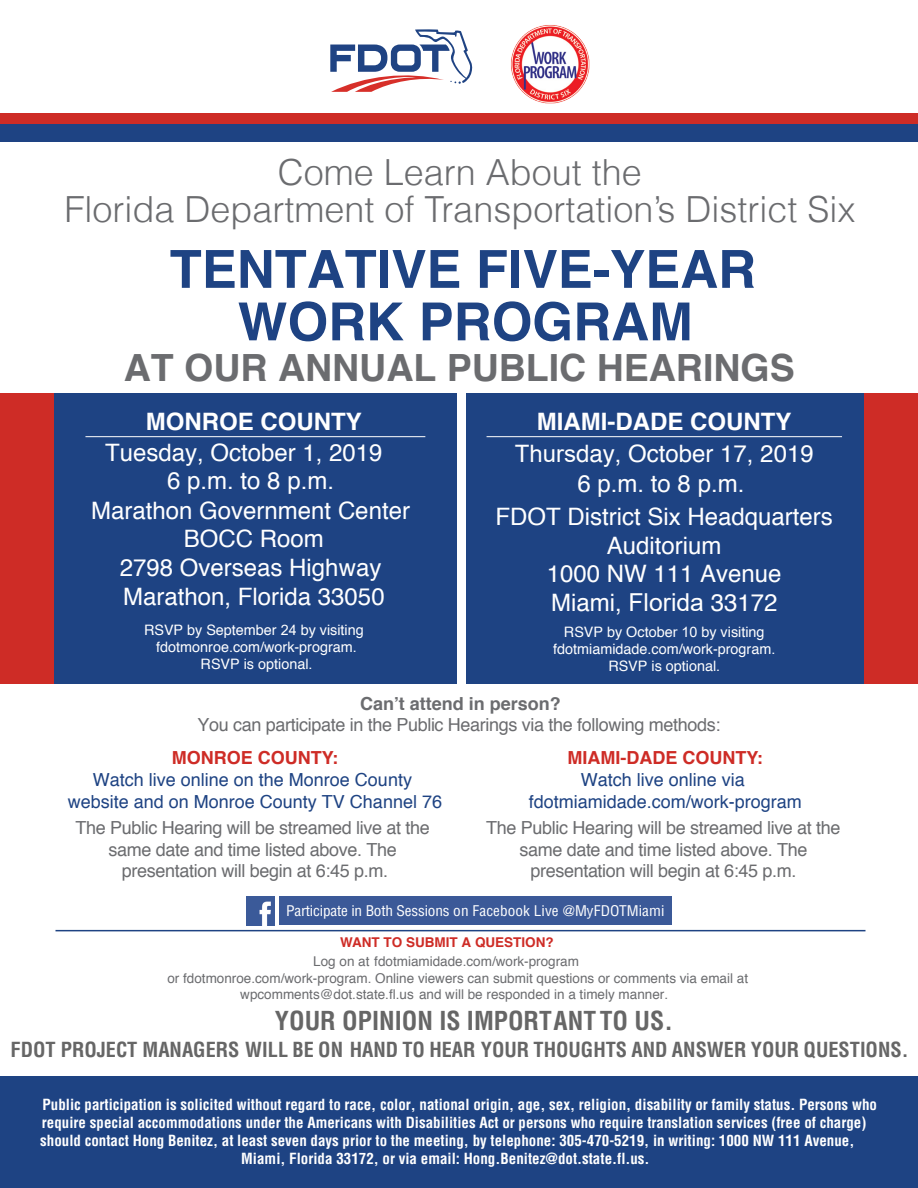
<style>
.page{position:relative;width:918px;height:1188px;background:#fff}
.page>*{position:absolute;margin:0;border:0;box-sizing:border-box;transform-origin:0 0}
.t1{font:700 52.5px/52.5px "Helvetica";color:#1e4383;text-align:center}
.t2{font:700 37.5px "Helvetica";color:#6b6c6f}
.t3{font:300 36px/36.8px "Helvetica";color:#6b6c6f;text-align:center}
.t4{font:700 condensed 25.5px "Helvetica";color:#666}
.t5{font:24px/29px "Helvetica";color:#fff;text-align:center}
.t6{font:700 24px "Helvetica";color:#fff}
.t7{font:700 condensed 20.25px "Helvetica";color:#666}
.t8{font:18px/21.6px "Helvetica";letter-spacing:-.02em;color:#6b6c6f;text-align:center}
.t9{font:18px/21.6px "Helvetica";color:#1e4383;text-align:center}
.t10{font:700 18px "Helvetica";color:#ce2c26}
.t11{font:700 18px "Helvetica";color:#6b6c6f}
.t12{font:700 condensed 15px "Helvetica";color:#fff}
.t13{font:14.4px/17.2px "Helvetica";color:#fff;text-align:center}
.t14{font:condensed 14.4px "Helvetica";letter-spacing:-.01em;color:#fff;scale:1.06 1}
.t15{font:13.5px "Helvetica";color:#6b6c6f}
.t16{font:700 13.5px "Helvetica";color:#ce2c26}
.s1{font-family:"Arial"}
.s2{font-weight:700}
.s3{font-family:"Arial";font-size:24.75px}
</style>
<div class="page">
<div style="left:0;top:393px;width:54px;height:290px;background:#ce2c26"></div>
<div style="left:864px;top:393px;width:54px;height:290px;background:#ce2c26"></div>
<div style="left:0;top:119px;width:918px;height:23px;background:#1e4383"></div>
<div style="left:0;top:113px;width:918px;height:11px;background:#ce2c26"></div>
<img style="left:511px;top:25px;width:79px;height:79px">
<svg style="left:330px;top:29px;width:142px;height:63px"></svg>
<div style="left:54px;top:393px;width:810px;height:290px;background:#1e4383"></div>
<hr style="left:85px;top:436px;width:340px;height:1px;background:#fff">
<hr style="left:487px;top:436px;width:355px;height:1px;background:#fff">
<hr style="left:56px;top:930px;width:810px;height:1px;background:#1e4383">
<div style="left:0;top:1076px;width:918px;height:112px;background:#1e4383"></div>
<div style="left:457px;top:391px;width:9px;height:295px;background:#fff"></div>
<img style="left:246px;top:897px;width:29px;height:28px">
<div style="left:279px;top:897px;width:393px;height:28px;background:#3b5998"></div>
<h3 class="t3" style="left:64px;top:153px;width:792px">Come Learn About the<br>Florida Department of Transportation’s District Six</h3>
<h1 class="t1" style="left:170px;top:244px;width:588px">TENTATIVE FIVE-YEAR<br>WORK PROGRAM</h1>
<h2 class="t2" style="left:124px;top:338px;width:672px">AT OUR ANNUAL PUBLIC HEARINGS</h2>
<h3 class="t6" style="left:146px;top:402px;width:218px">MONROE COUNTY</h3>
<h3 class="t5" style="left:105px;top:439px;width:279px">Tuesday, October 1, 2019</h3>
<h3 class="t5" style="left:91px;top:467px;width:320px">6 p.m. to 8 p.m.<br>Marathon Government Center<br>BOCC Room<br>2798 Overseas Highway<br>Marathon, Florida 33050</h3>
<p class="t13" style="left:144px;top:622px;width:221px">RSVP by September <span class="s1">24</span> by visiting fdotmonroe.com/work-program.<br>RSVP is optional.</p>
<h3 class="t5" style="left:515px;top:406px;width:300px;line-height:32.4px"><span class="s2">MIAMI-DADE COUNTY<br></span><span class="s1">Thurs</span>day, October 17, 2019</h3>
<h3 class="t5" style="left:496px;top:467px;width:339px;line-height:33.3px">6 p.m. to 8 p.m.<br>FDOT District Six Headquarters</h3>
<h3 class="t5" style="left:547px;top:532px;width:236px">Auditorium<br>1000 NW 111 Avenue<br>Miami, <span class="s3">Florida</span> 33172</h3>
<p class="t13" style="left:553px;top:624px;width:224px">RSVP by Octobe<span class="s1">r 10</span> by visiting fdotmiamidade.com/work-program.<br>RSVP is optional.</p>
<p class="t11" style="left:360px;top:689px;width:202px">Can’t attend in person?</p>
<p class="t8" style="left:197px;top:714px;width:524px">You can participate in the Public Hearings via the following methods:</p>
<p class="t10" style="left:172px;top:743px;width:168px">MONROE COUNTY:</p>
<p class="t9" style="left:68px;top:770px;width:376px">Watch live online on the Monroe County website and on Monroe County TV Channel 76</p>
<p class="t10" style="left:568px;top:743px;width:197px">MIAMI-DADE COUNTY:</p>
<p class="t9" style="left:529px;top:770px;width:275px">Watch live online via fdotmiamidade.com/work-program</p>
<p class="t8" style="left:75px;top:818px;width:356px">The Public Hearing will be streamed live at the same date and time listed above. The presentation will begin at 6:45 p.m.</p>
<p class="t8" style="left:486px;top:818px;width:356px">The Public Hearing will be streamed live at the same date and time listed above. The presentation will begin at 6:45 p.m.</p>
<p class="t14" style="left:286px;top:901px;width:358px">Participate in Both Sessions on Facebook Live @MyFDOTMiami</p>
<p class="t16" style="left:340px;top:931px;width:215px">WANT TO SUBMIT A QUESTION?</p>
<p class="t15" style="left:313px;top:951px;width:267px">Log on at fdotmiamidade.com/work-program</p>
<p class="t15" style="left:167px;top:967px;width:582px">or fdotmonroe.com/work-program. Online viewers can submit questions or comments via email at</p>
<p class="t15" style="left:240px;top:984px;width:429px">wpcomments@dot.state.fl.us and will be responded in a timely manner.</p>
<h3 class="t4" style="left:275px;top:1004px;width:399px">YOUR OPINION IS IMPORTANT TO US.</h3>
<h3 class="t7" style="left:11px;top:1037px;width:899px">FDOT PROJECT MANAGERS WILL BE ON HAND TO HEAR YOUR THOUGHTS AND ANSWER YOUR QUESTIONS.</h3>
<p class="t12" style="left:43px;top:1095px;width:836px">Public participation is solicited without regard to race, color, national origin, age, sex, religion, disability or family status. Persons who</p>
<p class="t12" style="left:42px;top:1113px;width:826px">require special accommodations under the Americans with Disabilities Act or persons who require translation services (free of charge)</p>
<p class="t12" style="left:40px;top:1131px;width:816px">should contact Hong Benitez, at least seven days prior to the meeting, by telephone: 305-470-5219, in writing: 1000 NW 111 Avenue,</p>
<p class="t12" style="left:241px;top:1149px;width:410px">Miami, Florida 33172, or via email: Hong.Benitez@dot.state.fl.us.</p>
</div>
